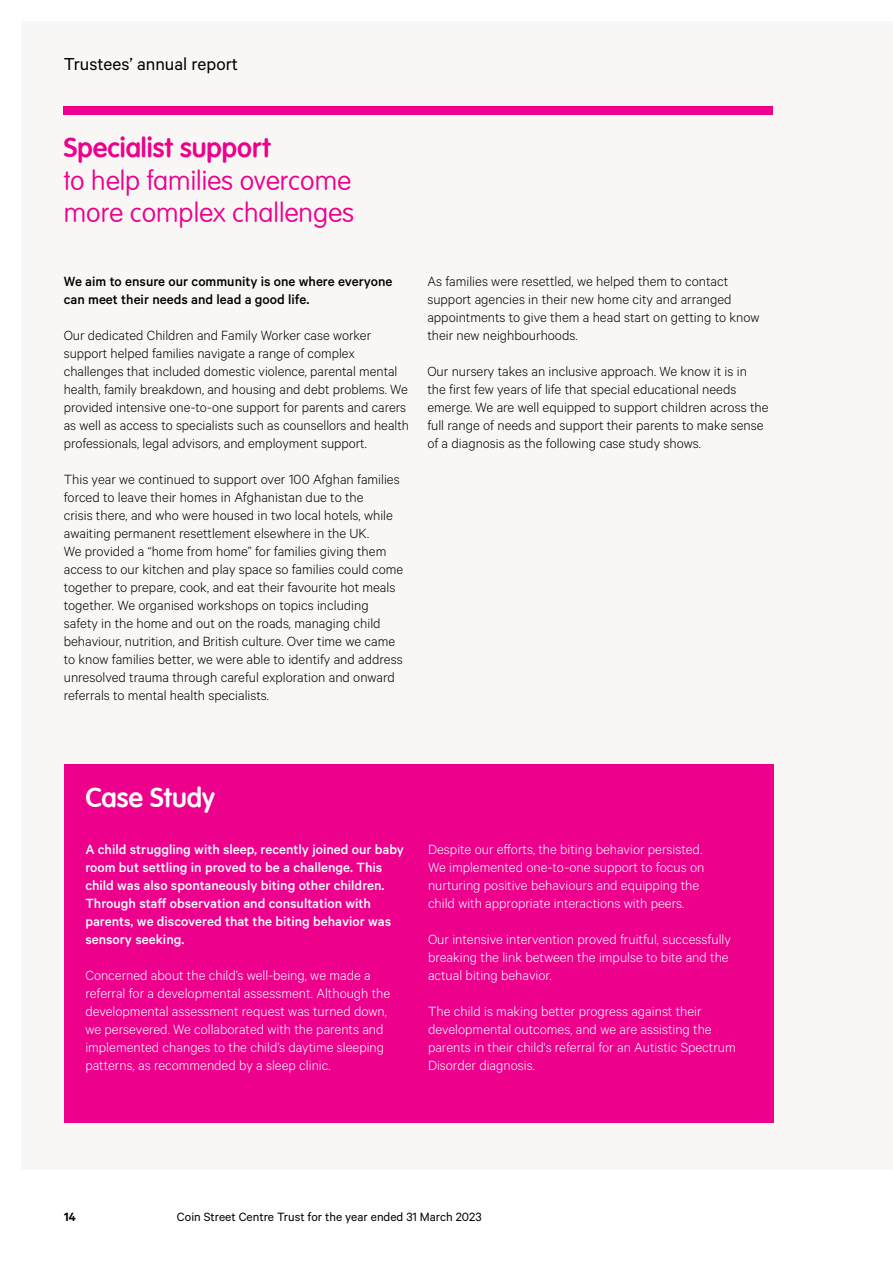
<style>
.page{position:relative;width:893px;height:1263px;background:#fff}
.page>*{position:absolute;margin:0;border:0;box-sizing:border-box;transform-origin:0 0}
.t1{font:300 27px/32.4px "VAG Rounded Next";color:#ec008c}
.t2{font:600 27px "VAG Rounded Next";color:#ec008c}
.t3{font:600 27px "VAG Rounded Next";color:#fff}
.t4{font:19.5px "Calibre";color:#000}
.t5{font:300 15px/18px "Calibre";color:#000}
.t6{font:300 15px/18px "Calibre";color:#fff}
.t7{font:500 15px/18px "Calibre";color:#fff}
.t8{font:500 15px/18px "Calibre";color:#000}
.t9{font:13.5px "Calibre";color:#000}
.t10{font:600 13.5px "Calibre";color:#000}
</style>
<div class="page">
<div style="left:21px;top:21px;width:872px;height:1148px;background:#f8f7f5"></div>
<div style="left:64px;top:765px;width:710px;height:358px;background:#ec008c"></div>
<div style="left:64px;top:106px;width:709px;height:9px;background:#ec008c"></div>
<h2 class="t4" style="left:64px;top:53px;width:176px">Trustees’ annual report</h2>
<h1 class="t2" style="left:64px;top:131px;width:208px">Specialist support</h1>
<h1 class="t1" style="left:64px;top:165px;width:292px">to help families overcome more complex challenges</h1>
<p class="t8" style="left:64px;top:272px;width:330px">We aim to ensure our community is one where everyone can meet their needs and lead a good life.</p>
<p class="t5" style="left:64px;top:326px;width:347px">Our dedicated Children and Family Worker case worker support helped families navigate a range of complex challenges that included domestic violence, parental mental health, family breakdown, and housing and debt problems. We provided intensive one-to-one support for parents and carers as well as access to specialists such as counsellors and health professionals, legal advisors, and employment support.</p>
<p class="t5" style="left:64px;top:470px;width:341px">This year we continued to support over 100 Afghan families forced to leave their homes in Afghanistan due to the<br>crisis there, and who were housed in two local hotels, while awaiting permanent resettlement elsewhere in the UK.<br>We provided a “home from home” for families giving them access to our kitchen and play space so families could come together to prepare, cook, and eat their favourite hot meals together. We organised workshops on topics including safety in the home and out on the roads, managing child behaviour, nutrition, and British culture. Over time we came to know families better, we were able to identify and address unresolved trauma through careful exploration and onward referrals to mental health specialists.</p>
<p class="t5" style="left:427px;top:272px;width:334px">As families were resettled, we helped them to contact support agencies in their new home city and arranged appointments to give them a head start on getting to know their new neighbourhoods.</p>
<p class="t5" style="left:427px;top:362px;width:343px">Our nursery takes an inclusive approach. We know it is in the first few years of life that special educational needs emerge. We are well equipped to support children across the full range of needs and support their parents to make sense of a diagnosis as the following case study shows.</p>
<h1 class="t3" style="left:85px;top:780px;width:131px">Case Study</h1>
<p class="t7" style="left:85px;top:839px;width:320px">A child struggling with sleep, recently joined our baby room but settling in proved to be a challenge. This child was also spontaneously biting other children.<br>Through staff observation and consultation with parents, we discovered that the biting behavior was sensory seeking.</p>
<p class="t6" style="left:85px;top:965px;width:306px">Concerned about the child’s well-being, we made a referral for a developmental assessment. Although the developmental assessment request was turned down, we persevered. We collaborated with the parents and implemented changes to the child’s daytime sleeping patterns, as recommended by a sleep clinic.</p>
<p class="t6" style="left:428px;top:839px;width:278px">Despite our efforts, the biting behavior persisted.<br>We implemented one-to-one support to focus on nurturing positive behaviours and equipping the child with appropriate interactions with peers.</p>
<p class="t6" style="left:428px;top:929px;width:304px">Our intensive intervention proved fruitful, successfully breaking the link between the impulse to bite and the actual biting behavior.</p>
<p class="t6" style="left:428px;top:1001px;width:309px">The child is making better progress against their developmental outcomes, and we are assisting the parents in their child's referral for an Autistic Spectrum Disorder diagnosis.</p>
<p class="t10" style="left:64px;top:1208px;width:13px">14</p>
<p class="t9" style="left:177px;top:1208px;width:306px">Coin Street Centre Trust for the year ended 31 March 2023</p>
</div>
